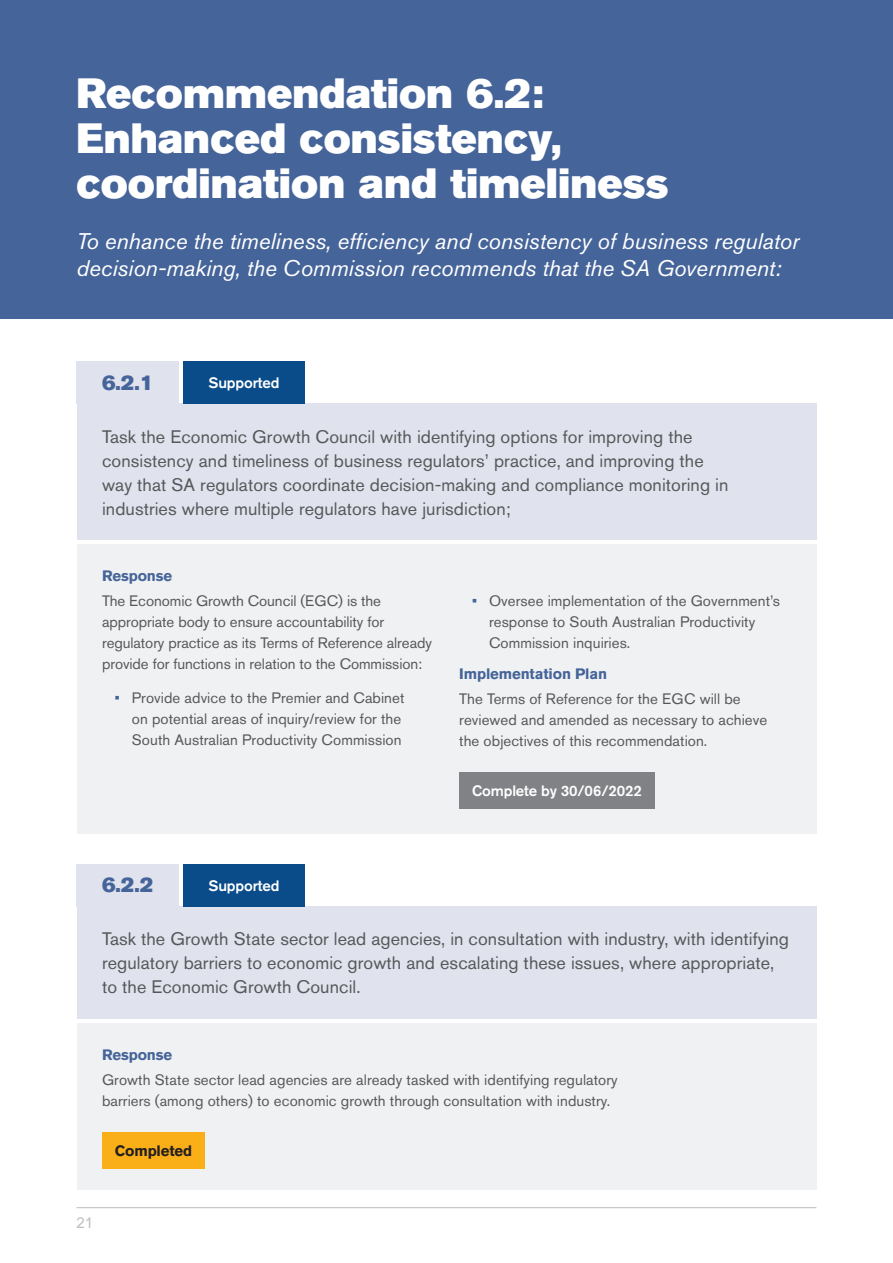
<style>
.page{position:relative;width:893px;height:1263px;background:#fff}
.page>*{position:absolute;margin:0;border:0;box-sizing:border-box;transform-origin:0 0}
.Section_Heading{font:42px/45px "Akzidenz Grotesk Std Super";color:#fff}
.Intro_Paragraph__Whi{font:italic 22.5px/27px "Akzidenz Grotesk Std";color:#fff}
.Sub_Sub_Heading{font:21px "Akzidenz Grotesk Std Super";color:#456499}
.Body_Text{font:18px/24px "Akzidenz Grotesk Std";letter-spacing:.005em;color:#57585a}
.Table_Body_Text{font:15px/21px "Akzidenz Grotesk Std";letter-spacing:.005em;color:#57585a}
.Table_Heading{font:500 15px "Akzidenz Grotesk Std";letter-spacing:-.01em;color:#fff}
.Table_Paragraph_Head{font:700 15px "Akzidenz Grotesk Std";letter-spacing:-.01em;color:#456499}
.Table_Heading-2{font:700 15px "Akzidenz Grotesk Std";letter-spacing:-.01em;color:#231f20}
.t1{font:15px "Arial";color:#bcbdc0}
.s1{font-weight:500;color:#456499}
</style>
<div class="page">
<hr style="left:77px;top:1207px;width:739px;height:1px;background:#bcbdc0">
<div style="left:0;top:0;width:893px;height:318px;background:#456499"></div>
<div style="left:77px;top:544px;width:739px;height:290px;background:#f0f1f2"></div>
<div style="left:77px;top:1023px;width:739px;height:167px;background:#f0f1f2"></div>
<div style="left:77px;top:403px;width:739px;height:137px;background:#e0e2ed"></div>
<div style="left:77px;top:906px;width:739px;height:113px;background:#e0e2ed"></div>
<div style="left:183px;top:361px;width:122px;height:42px;background:#094c89"></div>
<div style="left:183px;top:864px;width:122px;height:42px;background:#094c89"></div>
<div style="left:77px;top:361px;width:102px;height:42px;background:#e0e2ed"></div>
<div style="left:77px;top:864px;width:102px;height:42px;background:#e0e2ed"></div>
<div style="left:459px;top:772px;width:196px;height:37px;background:#808285"></div>
<div style="left:102px;top:1132px;width:103px;height:36px;background:#faaf18"></div>
<p class="Section_Heading" style="left:77px;top:71px;width:593px">Recommendation 6.2:<br>Enhanced consistency, coordination and timeliness</p>
<p class="Intro_Paragraph__Whi" style="left:77px;top:227px;width:724px">To enhance the timeliness, efficiency and consistency of business regulator decision-making, the Commission recommends that the SA Government:</p>
<p class="Sub_Sub_Heading" style="left:102px;top:370px;width:53px">6.2.1</p>
<p class="Table_Heading" style="left:209px;top:373px;width:72px">Supported</p>
<p class="Body_Text" style="left:102px;top:424px;width:628px">Task the Economic Growth Council with identifying options for improving the consistency and timeliness of business regulators’ practice, and improving the way that SA regulators coordinate decision-making and compliance monitoring in industries where multiple regulators have jurisdiction;</p>
<p class="Table_Paragraph_Head" style="left:102px;top:567px;width:72px">Response</p>
<p class="Table_Body_Text" style="left:102px;top:590px;width:331px">The Economic Growth Council (EGC) is the appropriate body to ensure accountability for regulatory practice as its Terms of Reference already provide for functions in relation to the Commission:</p>
<p class="Table_Body_Text" style="left:132px;top:687px;width:274px;text-indent:-17px"><span class="s1">•</span> Provide advice to the Premier and Cabinet on potential areas of inquiry/review for the<br>South Australian Productivity Commission</p>
<p class="Table_Body_Text" style="left:489px;top:590px;width:292px;text-indent:-17px"><span class="s1">•</span> Oversee implementation of the Government’s response to South Australian Productivity<br>Commission inquiries.</p>
<p class="Table_Paragraph_Head" style="left:459px;top:665px;width:149px">Implementation Plan</p>
<p class="Table_Body_Text" style="left:459px;top:688px;width:309px">The Terms of Reference for the EGC will be reviewed and amended as necessary to achieve the objectives of this recommendation.</p>
<p class="Table_Heading" style="left:472px;top:781px;width:171px">Complete by 30/06/2022</p>
<p class="Sub_Sub_Heading" style="left:102px;top:873px;width:53px">6.2.2</p>
<p class="Table_Heading" style="left:209px;top:876px;width:72px">Supported</p>
<p class="Body_Text" style="left:102px;top:927px;width:688px">Task the Growth State sector lead agencies, in consultation with industry, with identifying regulatory barriers to economic growth and escalating these issues, where appropriate, to the Economic Growth Council.</p>
<p class="Table_Paragraph_Head" style="left:102px;top:1046px;width:72px">Response</p>
<p class="Table_Body_Text" style="left:102px;top:1069px;width:517px">Growth State sector lead agencies are already tasked with identifying regulatory barriers (among others) to economic growth through consultation with industry.</p>
<p class="t1" style="left:77px;top:1212px;width:18px">21</p>
<p class="Table_Heading-2" style="left:115px;top:1142px;width:79px">Completed</p>
</div>
